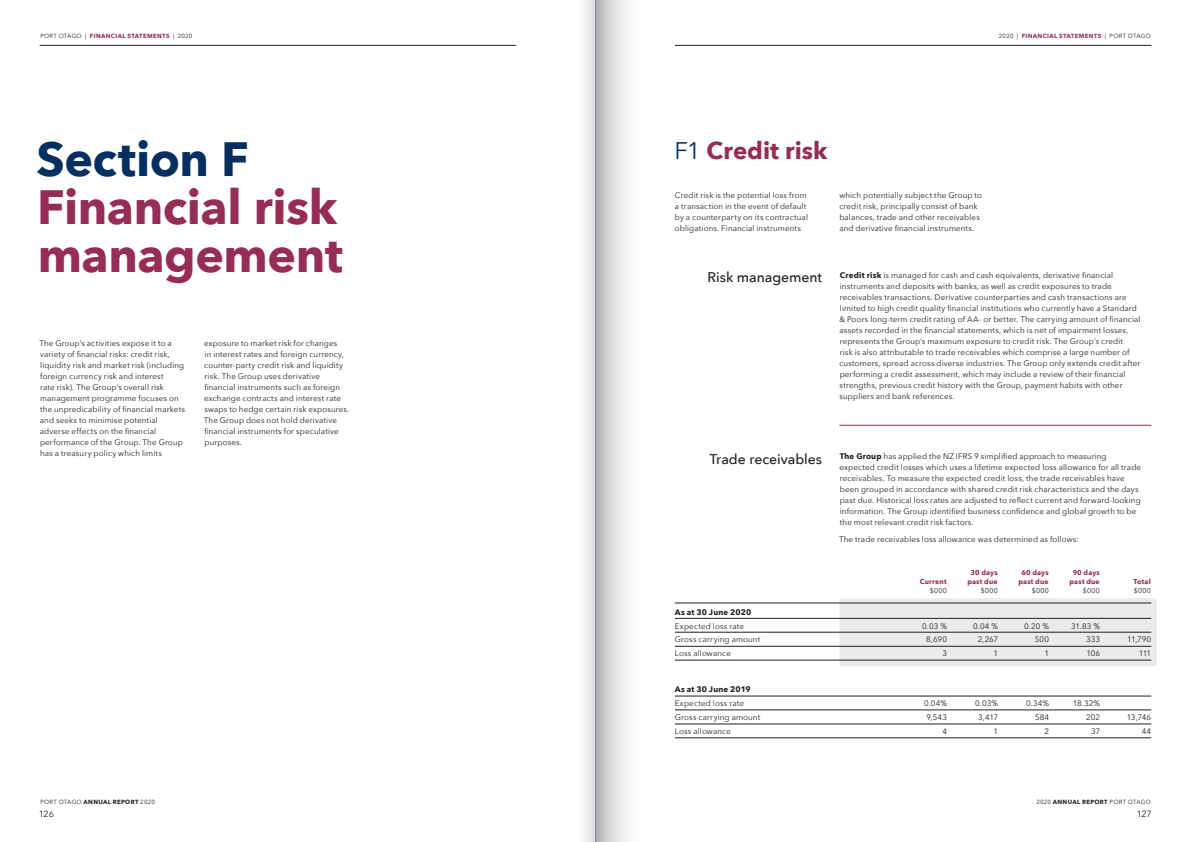
<style>
.page{position:relative;width:1191px;height:842px;background:#fff}
.page>*{position:absolute;margin:0;border:0;box-sizing:border-box;transform-origin:0 0}
.t1{font:700 48px/48px "Avenir Next";letter-spacing:-.01em;color:#952d54}
.t2{font:700 48px "Avenir Next";letter-spacing:-.01em;color:#042f5f}
.t3{font:700 24px "Avenir Next";color:#952d54}
.t4{font:500 14px "Avenir Next";letter-spacing:-.005em;color:#231f20}
.t5{font:9px "Avenir Next";letter-spacing:-.04em;color:#231f20}
.t6{font:8px/11px "Avenir Next";letter-spacing:.015em;color:#231f20}
.t7{font:700 8px "Avenir Next";letter-spacing:.02em;color:#231f20}
.t8{font:700 7px/9px "Avenir Next";letter-spacing:.025em;color:#952d54;text-align:center}
.t9{font:7px "Avenir Next";letter-spacing:.04em;color:#231f20}
.t10{font:700 6px "Avenir Next";letter-spacing:.055em;color:#952d54}
.t11{font:6px "Avenir Next";letter-spacing:.04em;color:#231f20}
.s1{font-weight:400;color:#231f20}
.s2{font-weight:400;color:#042f5f}
.s3{font-weight:700}
</style>
<div class="page">
<hr style="left:40px;top:45px;width:476px;height:1px;background:#231f20">
<hr style="left:675px;top:45px;width:476px;height:1px;background:#231f20">
<hr style="left:839px;top:425px;width:312px;height:1px;background:#952d54">
<div style="left:839px;top:598px;width:318px;height:68px;background:#ebebec;border-radius:3px"></div>
<hr style="left:675px;top:603px;width:476px;height:1px;background:#231f20">
<hr style="left:675px;top:618px;width:476px;height:1px;background:#231f20">
<hr style="left:675px;top:632px;width:476px;height:1px;background:#231f20">
<hr style="left:675px;top:646px;width:476px;height:1px;background:#231f20">
<hr style="left:675px;top:660px;width:476px;height:1px;background:#231f20">
<hr style="left:675px;top:696px;width:476px;height:1px;background:#231f20">
<hr style="left:675px;top:710px;width:476px;height:1px;background:#231f20">
<hr style="left:675px;top:724px;width:476px;height:1px;background:#231f20">
<hr style="left:675px;top:737px;width:476px;height:1px;background:#231f20">
<svg style="left:595px;top:0;width:33px;height:842px;background:#d0d1d3"></svg>
<div style="left:573px;top:0;width:22px;height:842px;background:linear-gradient(to right,#fff,#e0e1e2)"></div>
<p class="t10" style="left:40px;top:31px;width:154px"><span class="s1">PORT OTAGO |</span> FINANCIAL STATEMENTS <span class="s1">| 2020</span></p>
<p class="t10" style="left:999px;top:31px;width:154px"><span class="s1">2020 |</span> FINANCIAL STATEMENTS <span class="s1">| PORT OTAGO</span></p>
<h1 class="t2" style="left:37px;top:117px;width:214px">Section F</h1>
<h1 class="t1" style="left:37px;top:182px;width:307px">Financial risk management</h1>
<p class="t6" style="left:39px;top:337px;width:147px">The Group’s activities expose it to a variety of financial risks: credit risk, liquidity risk and market risk (including foreign currency risk and interest<br>rate risk). The Group’s overall risk management programme focuses on the unpredicability of financial markets and seeks to minimise potential adverse effects on the financial performance of the Group. The Group has a treasury policy which limits</p>
<p class="t6" style="left:204px;top:337px;width:147px">exposure to market risk for changes<br>in interest rates and foreign currency, counter-party credit risk and liquidity risk. The Group uses derivative financial instruments such as foreign exchange contracts and interest rate swaps to hedge certain risk exposures.<br>The Group does not hold derivative financial instruments for speculative purposes.</p>
<h2 class="t3" style="left:674px;top:130px;width:154px"><span class="s2">F1</span> Credit risk</h2>
<p class="t6" style="left:675px;top:190px;width:135px">Credit risk is the potential loss from a transaction in the event of default by a counterparty on its contractual obligations. Financial instruments</p>
<p class="t6" style="left:839px;top:190px;width:144px">which potentially subject the Group to credit risk, principally consist of bank balances, trade and other receivables and derivative financial instruments.</p>
<p class="t6" style="left:839px;top:269px;width:302px"><span class="s3">Credit risk</span> is managed for cash and cash equivalents, derivative financial instruments and deposits with banks, as well as credit exposures to trade receivables transactions. Derivative counterparties and cash transactions are limited to high credit quality financial institutions who currently have a Standard &amp; Poors long-term credit rating of AA- or better. The carrying amount of financial assets recorded in the financial statements, which is net of impairment losses, represents the Group’s maximum exposure to credit risk. The Group’s credit<br>risk is also attributable to trade receivables which comprise a large number of customers, spread across diverse industries. The Group only extends credit after performing a credit assessment, which may include a review of their financial strengths, previous credit history with the Group, payment habits with other suppliers and bank references.</p>
<h3 class="t4" style="left:707px;top:265px;width:116px">Risk management</h3>
<h3 class="t4" style="left:709px;top:447px;width:114px">Trade receivables</h3>
<p class="t6" style="left:839px;top:451px;width:303px"><span class="s3">The Group</span> has applied the NZ IFRS 9 simplified approach to measuring expected credit losses which uses a lifetime expected loss allowance for all trade receivables. To measure the expected credit loss, the trade receivables have been grouped in accordance with shared credit risk characteristics and the days past due. Historical loss rates are adjusted to reflect current and forward-looking information. The Group identified business confidence and global growth to be the most relevant credit risk factors.</p>
<p class="t6" style="left:839px;top:533px;width:241px">The trade receivables loss allowance was determined as follows:</p>
<p class="t8" style="left:919px;top:577px;width:28px">Current</p>
<p class="t9" style="left:929px;top:584px;width:18px">$000</p>
<p class="t8" style="left:967px;top:568px;width:32px">30 days past due</p>
<p class="t9" style="left:981px;top:584px;width:18px">$000</p>
<p class="t8" style="left:1018px;top:568px;width:32px">60 days past due</p>
<p class="t9" style="left:1032px;top:584px;width:18px">$000</p>
<p class="t8" style="left:1069px;top:568px;width:32px">90 days past due</p>
<p class="t9" style="left:1083px;top:584px;width:18px">$000</p>
<p class="t8" style="left:1133px;top:577px;width:19px">Total</p>
<p class="t9" style="left:1134px;top:584px;width:18px">$000</p>
<p class="t7" style="left:675px;top:605px;width:78px">As at 30 June 2020</p>
<p class="t6" style="left:675px;top:620px;width:71px">Expected loss rate</p>
<p class="t6" style="left:922px;top:620px;width:26px">0.03 %</p>
<p class="t6" style="left:973px;top:620px;width:26px">0.04 %</p>
<p class="t6" style="left:1024px;top:620px;width:26px">0.20 %</p>
<p class="t6" style="left:1071px;top:620px;width:31px">31.83 %</p>
<p class="t6" style="left:675px;top:634px;width:87px">Gross carrying amount</p>
<p class="t6" style="left:926px;top:634px;width:22px">8,690</p>
<p class="t6" style="left:977px;top:634px;width:22px">2,267</p>
<p class="t6" style="left:1035px;top:634px;width:16px">500</p>
<p class="t6" style="left:1086px;top:634px;width:16px">333</p>
<p class="t6" style="left:1127px;top:634px;width:26px">11,790</p>
<p class="t6" style="left:675px;top:647px;width:58px">Loss allowance</p>
<p class="t6" style="left:942px;top:647px;width:6px">3</p>
<p class="t6" style="left:993px;top:647px;width:6px">1</p>
<p class="t6" style="left:1044px;top:647px;width:6px">1</p>
<p class="t6" style="left:1086px;top:647px;width:15px">106</p>
<p class="t6" style="left:1138px;top:647px;width:14px">111</p>
<p class="t7" style="left:675px;top:683px;width:77px">As at 30 June 2019</p>
<p class="t6" style="left:675px;top:697px;width:71px">Expected loss rate</p>
<p class="t6" style="left:924px;top:697px;width:24px">0.04%</p>
<p class="t6" style="left:975px;top:697px;width:24px">0.03%</p>
<p class="t6" style="left:1026px;top:697px;width:24px">0.34%</p>
<p class="t6" style="left:1072px;top:697px;width:29px">18.32%</p>
<p class="t6" style="left:675px;top:711px;width:87px">Gross carrying amount</p>
<p class="t6" style="left:926px;top:711px;width:22px">9,543</p>
<p class="t6" style="left:978px;top:711px;width:21px">3,417</p>
<p class="t6" style="left:1035px;top:711px;width:16px">584</p>
<p class="t6" style="left:1086px;top:711px;width:15px">202</p>
<p class="t6" style="left:1126px;top:711px;width:26px">13,746</p>
<p class="t6" style="left:675px;top:725px;width:58px">Loss allowance</p>
<p class="t6" style="left:942px;top:725px;width:6px">4</p>
<p class="t6" style="left:993px;top:725px;width:6px">1</p>
<p class="t6" style="left:1044px;top:725px;width:6px">2</p>
<p class="t6" style="left:1091px;top:725px;width:11px">37</p>
<p class="t6" style="left:1141px;top:725px;width:11px">44</p>
<p class="t11" style="left:40px;top:796px;width:116px">PORT OTAGO <span class="s3">ANNUAL REPORT</span> 2020</p>
<p class="t11" style="left:1036px;top:796px;width:116px">2020 <span class="s3">ANNUAL REPORT</span> PORT OTAGO</p>
<p class="t5" style="left:39px;top:806px;width:17px">126</p>
<p class="t5" style="left:1136px;top:806px;width:16px">127</p>
</div>
